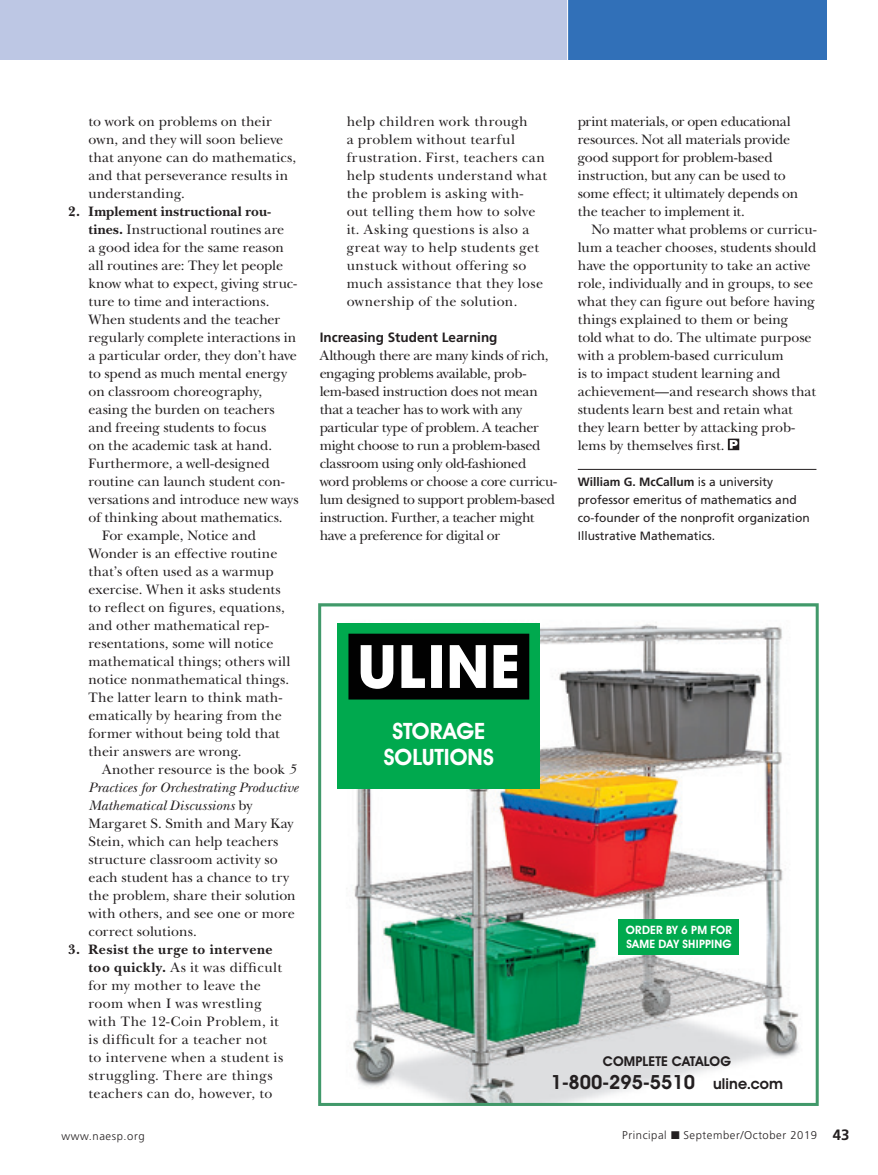
<style>
.page{position:relative;width:878px;height:1175px;background:#fff}
.page>*{position:absolute;margin:0;border:0;box-sizing:border-box;transform-origin:0 0}
.t1{font:60px "Uline Two Knine";color:#010101}
.t2{font:700 22.5px/25.5px "Uline Two Knine";color:#fff;text-align:center}
.t3{font:700 19.5px "Uline Two Knine";color:#231f20}
.Body_Indent{font:14.25px/18px "New Baskerville";letter-spacing:.005em;color:#231f20}
.NumberedList{font:14.25px/18px "New Baskerville";letter-spacing:.005em;color:#231f20}
.Body_NoIndent{font:14.25px/18px "New Baskerville";letter-spacing:-.025em;color:#231f20}
.Body_Indent-2{font:14.25px/18px "New Baskerville";letter-spacing:.025em;color:#231f20}
.Subhead{font:700 13.5px "Frutiger";color:#231f20}
.t4{font:700 13.5px "Uline Two Knine";letter-spacing:.005em;color:#231f20}
.AuthorBio{font:12px/18px "Frutiger";color:#231f20}
.t5{font:700 11.55px/14.4px "Uline Two Knine";letter-spacing:.02em;color:#fff}
.t6{font:300 11.25px "Frutiger";letter-spacing:.05em;color:#231f20}
.s1{font-weight:700}
.s2{font-style:italic}
.s3{font-size:15px}
.s4{font-weight:700;font-size:15px}
</style>
<div class="page">
<div style="left:567px;top:0;width:260px;height:60px;background:#3170b8"></div>
<div style="left:0;top:0;width:567px;height:60px;background:#bdc7e4"></div>
<hr style="left:567px;top:0;width:1px;height:60px;background:#fff">
<hr style="left:578px;top:469px;width:238px;height:1px;background:#231f20">
<svg style="left:727px;top:438px;width:12px;height:12px"></svg>
<svg style="left:353px;top:622px;width:446px;height:480px"></svg>
<div style="left:618px;top:919px;width:121px;height:35px;background:#00a94e"></div>
<div style="left:337px;top:623px;width:203px;height:166px;background:#00a94e"></div>
<div style="left:354px;top:639px;width:170px;height:55px;background:#fff"></div>
<div style="left:318px;top:603px;width:500px;height:503px;border:3px solid #41996a"></div>
<p class="NumberedList" style="left:88px;top:112px;width:209px">to work on problems on their own, and they will soon believe that anyone can do mathematics, and that perseverance results in understanding.</p>
<p class="Body_Indent" style="left:88px;top:202px;width:211px;text-indent:-20px"><span class="s1">2. Implement instructional rou&shy;tines.</span> Instructional routines are<br>a good idea for the same reason all routines are: They let people know what to expect, giving struc&shy;ture to time and interactions.<br>When students and the teacher regularly complete interactions in a particular order, they don’t have to spend as much mental energy on classroom choreography, easing the burden on teachers and freeing students to focus<br>on the academic task at hand.<br>Furthermore, a well-designed routine can launch student con&shy;versations and introduce new ways of thinking about mathematics.</p>
<p class="NumberedList" style="left:88px;top:526px;width:203px;text-indent:14px">For example, Notice and<br>Wonder is an effective routine that’s often used as a warmup exercise. When it asks students to reflect on figures, equations, and other mathematical rep&shy;resentations, some will notice mathematical things; others will notice nonmathematical things.<br>The latter learn to think math&shy;ematically by hearing from the former without being told that their answers are wrong.</p>
<p class="NumberedList" style="left:88px;top:760px;width:211px;text-indent:14px">Another resource is the book <span class="s2">5<br>Practices for Orchestrating Productive<br>Mathematical Discussions</span> by<br>Margaret S. Smith and Mary Kay<br>Stein, which can help teachers structure classroom activity so each student has a chance to try the problem, share their solution with others, and see one or more correct solutions.</p>
<p class="Body_Indent-2" style="left:88px;top:940px;width:196px;text-indent:-20px"><span class="s1">3. Resist the urge to intervene too quickly.</span> As it was difficult for my mother to leave the room when I was wrestling with The 12-Coin Problem, it is difficult for a teacher not to intervene when a student is struggling. There are things teachers can do, however, to</p>
<p class="Body_Indent" style="left:347px;top:112px;width:202px">help children work through<br>a problem without tearful frustration. First, teachers can help students understand what the problem is asking with&shy;out telling them how to solve it. Asking questions is also a great way to help students get unstuck without offering so much assistance that they lose ownership of the solution.</p>
<p class="Subhead" style="left:320px;top:329px;width:179px">Increasing Student Learning</p>
<p class="Body_NoIndent" style="left:320px;top:346px;width:239px">Although there are many kinds of rich, engaging problems available, prob&shy;lem-based instruction does not mean that a teacher has to work with any particular type of problem. A teacher might choose to run a problem-based classroom using only old-fashioned word problems or choose a core curricu&shy;lum designed to support problem-based instruction. Further, a teacher might have a preference for digital or</p>
<p class="Body_NoIndent" style="left:578px;top:112px;width:222px">print materials, or open educational resources. Not all materials provide good support for problem-based instruction, but any can be used to some effect; it ultimately depends on the teacher to implement it.</p>
<p class="Body_Indent" style="left:578px;top:220px;width:240px;text-indent:14px">No matter what problems or curricu&shy;lum a teacher chooses, students should have the opportunity to take an active role, individually and in groups, to see what they can figure out before having things explained to them or being<br>told what to do. The ultimate purpose with a problem-based curriculum<br>is to impact student learning and achievement—and research shows that students learn best and retain what they learn better by attacking prob&shy;lems by themselves first.</p>
<p class="AuthorBio" style="left:578px;top:473px;width:234px"><span class="s1">William G. McCallum</span> is a university professor emeritus of mathematics and co-founder of the nonprofit organization Illustrative Mathematics.</p>
<p class="t1" style="left:348px;top:629px;width:182px">π</p>
<p class="t2" style="left:384px;top:718px;width:112px">STORAGE<br>SOLUTIONS</p>
<p class="t5" style="left:626px;top:922px;width:107px">ORDER BY 6 PM FOR<br>SAME DAY SHIPPING</p>
<p class="t4" style="left:603px;top:1053px;width:130px">COMPLETE CATALOG</p>
<p class="t3" style="left:550px;top:1070px;width:234px">1-800-295-5510 <span class="s3">uline.com</span></p>
<p class="t6" style="left:62px;top:1129px;width:85px">www.naesp.org</p>
<p class="t6" style="left:622px;top:1129px;width:229px">Principal ■ September/October 2019 <span class="s4">43</span></p>
</div>
